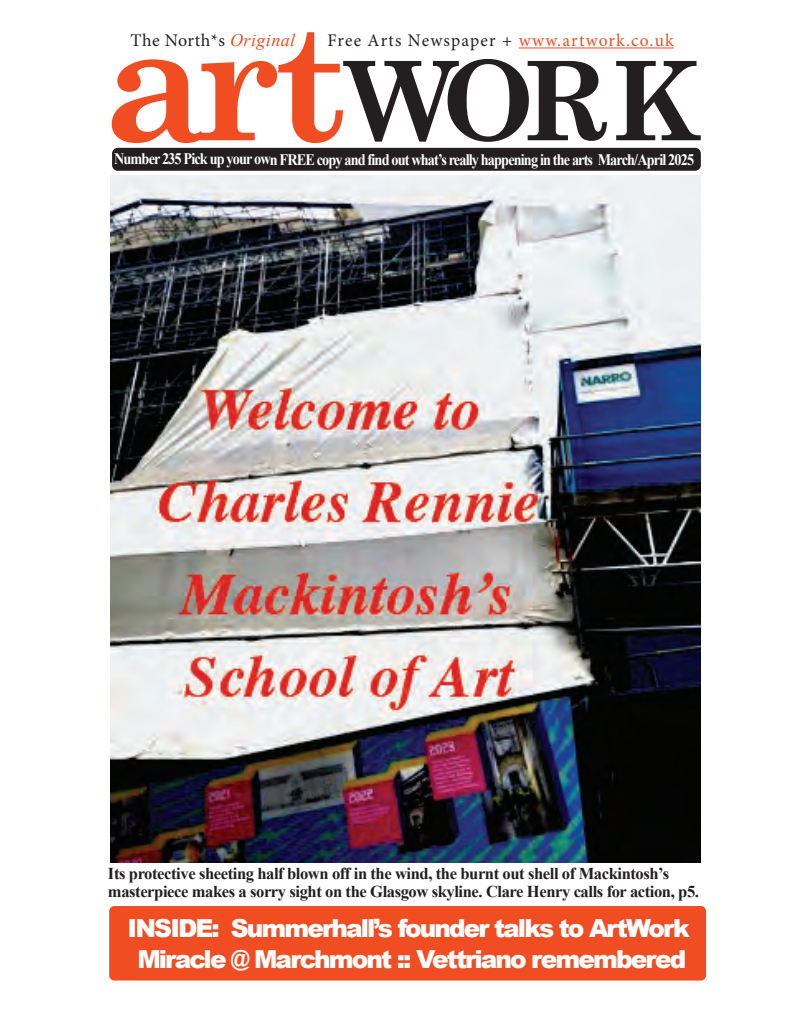
<style>
.page{position:relative;width:803px;height:1010px;background:#fff}
.page>*{position:absolute;margin:0;border:0;box-sizing:border-box;transform-origin:0 0}
.DIARY_BODY_TEXT{font:900 24.8px "Arial";letter-spacing:-.075em;color:#fff}
.t1{font:17.8px "Minion Pro";letter-spacing:.065em;color:#231f20}
.t2{font:17.8px "Minion Pro";letter-spacing:.025em;color:#231f20}
.t3{font:700 16.5px "Times New Roman";letter-spacing:-.025em;color:#231f20}
.t4{font:700 16px "Times New Roman";letter-spacing:-.06em;color:#fff;scale:.89 1}
.s1{font-family:"Times New Roman";font-style:italic;color:#f04d22}
.s2{color:#f04d22}
</style>
<div class="page">
<div style="left:112px;top:148px;width:588px;height:23px;background:#231f20;border-radius:6px"></div>
<svg style="left:112px;top:32px;width:588px;height:111px"></svg>
<hr style="left:518px;top:47px;width:155px;height:1px;background:#f04d22">
<div style="left:109px;top:905px;width:596px;height:75px;background:#f04d22;border-radius:5px"></div>
<img style="left:110px;top:176px;width:590px;height:686px">
<p class="t2" style="left:130px;top:29px;width:166px">The North*s <span class="s1">Original</span></p>
<p class="t1" style="left:327px;top:29px;width:348px">Free Arts Newspaper + <span class="s2">www.artwork.co.uk</span></p>
<p class="t4" style="left:114px;top:148px;width:653px">Number 235 Pick up your own FREE copy and find out what’s really happening in the arts March/April 2025</p>
<p class="t3" style="left:108px;top:861px;width:562px">Its protective sheeting half blown off in the wind, the burnt out shell of Mackintosh’s</p>
<p class="t3" style="left:108px;top:879px;width:592px">masterpiece makes a sorry sight on the Glasgow skyline. Clare Henry calls for action, p5.</p>
<p class="DIARY_BODY_TEXT" style="left:128px;top:909px;width:563px">INSIDE: Summerhall’s founder talks to ArtWork</p>
<p class="DIARY_BODY_TEXT" style="left:137px;top:940px;width:550px">Miracle @ Marchmont :: Vettriano remembered</p>
</div>
